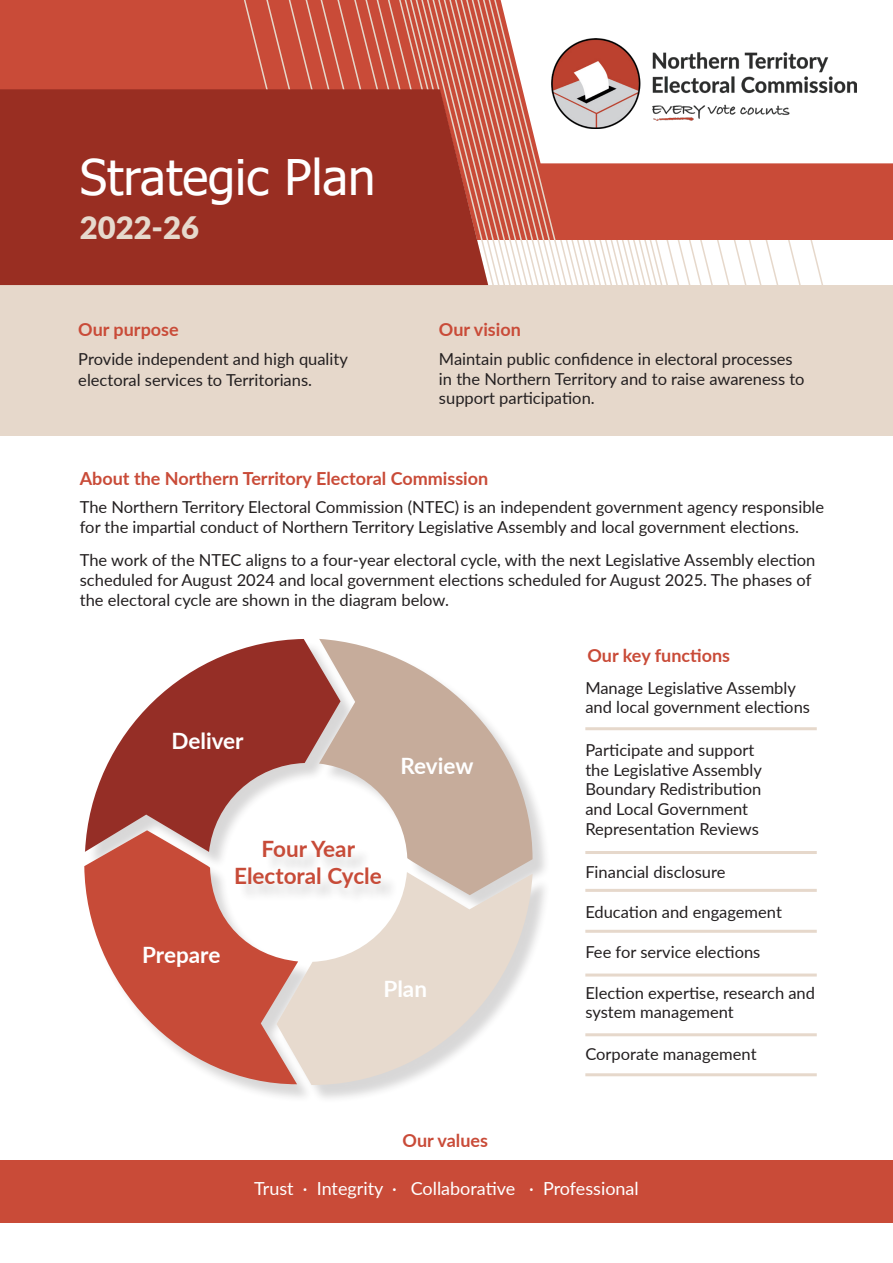
<style>
.page{position:relative;width:893px;height:1263px;background:#fff}
.page>*{position:absolute;margin:0;border:0;box-sizing:border-box;transform-origin:0 0}
.t1{font:49.05px "Tahoma";color:#fff}
.t2{font:900 30.9px "Lato";color:#e6d9cd}
.t3{font:700 22.5px "Lato";color:#fff}
.t4{font:700 22.5px/27px "Lato";color:#c74b38;text-align:center}
.t5{font:700 18px "Lato";color:#c94b38}
.t6{font:18px "Lato";color:#fff}
.t7{font:16.5px/19.8px "Lato";color:#231f20}
</style>
<div class="page">
<div style="left:0;top:285px;width:893px;height:150px;background:#e6d8cb"></div>
<div style="left:0;top:0;width:893px;height:239px;background:#c94b38"></div>
<div style="left:845px;top:0;width:48px;height:163px;background:#fff"></div>
<svg style="left:244px;top:0;width:601px;height:285px"></svg>
<div style="left:0;top:89px;width:488px;height:196px;background:#992e22"></div>
<hr style="left:585px;top:727px;width:232px;height:3px;background:#e6d8cb">
<hr style="left:585px;top:851px;width:232px;height:3px;background:#e6d8cb">
<hr style="left:585px;top:889px;width:232px;height:3px;background:#e6d8cb">
<hr style="left:585px;top:930px;width:232px;height:3px;background:#e6d8cb">
<hr style="left:585px;top:1033px;width:232px;height:3px;background:#e6d8cb">
<hr style="left:585px;top:973px;width:232px;height:3px;background:#e6d8cb">
<div style="left:0;top:1160px;width:893px;height:62px;background:#c94b38"></div>
<img style="left:552px;top:39px;width:304px;height:89px">
<hr style="left:585px;top:1073px;width:232px;height:3px;background:#e6d8cb">
<div style="left:87px;top:642px;width:464px;height:461px;background:#231f20;opacity:.18"></div>
<svg style="left:87px;top:639px;width:232px;height:213px;fill:#952e26"></svg>
<svg style="left:277px;top:872px;width:256px;height:213px;fill:#e7dace"></svg>
<svg style="left:84px;top:830px;width:214px;height:254px;fill:#c74b38"></svg>
<svg style="left:319px;top:639px;width:213px;height:256px;fill:#c6ac9b"></svg>
<p class="t1" style="left:80px;top:144px;width:297px">Strategic Plan</p>
<p class="t2" style="left:80px;top:205px;width:121px">2022-26</p>
<p class="t5" style="left:78px;top:316px;width:102px">Our purpose</p>
<p class="t7" style="left:78px;top:347px;width:271px;line-height:21.6px">Provide independent and high quality electoral services to Territorians.</p>
<p class="t5" style="left:439px;top:316px;width:83px">Our vision</p>
<p class="t7" style="left:439px;top:348px;width:367px">Maintain public confidence in electoral processes in the Northern Territory and to raise awareness to support participation.</p>
<p class="t5" style="left:80px;top:465px;width:410px">About the Northern Territory Electoral Commission</p>
<p class="t7" style="left:80px;top:497px;width:746px">The Northern Territory Electoral Commission (NTEC) is an independent government agency responsible for the impartial conduct of Northern Territory Legislative Assembly and local government elections.</p>
<p class="t7" style="left:80px;top:550px;width:737px">The work of the NTEC aligns to a four-year electoral cycle, with the next Legislative Assembly election scheduled for August 2024 and local government elections scheduled for August 2025. The phases of the electoral cycle are shown in the diagram below.</p>
<p class="t3" style="left:171px;top:724px;width:74px">Deliver</p>
<p class="t3" style="left:400px;top:750px;width:74px">Review</p>
<p class="t4" style="left:234px;top:834px;width:149px">Four Year<br>Electoral Cycle</p>
<p class="t3" style="left:142px;top:938px;width:80px">Prepare</p>
<p class="t3" style="left:383px;top:972px;width:45px">Plan</p>
<p class="t5" style="left:587px;top:643px;width:144px">Our key functions</p>
<p class="t7" style="left:585px;top:677px;width:226px">Manage Legislative Assembly and local government elections</p>
<p class="t7" style="left:585px;top:739px;width:178px">Participate and support the Legislative Assembly<br>Boundary Redistribution and Local Government<br>Representation Reviews</p>
<p class="t7" style="left:585px;top:862px;width:142px">Financial disclosure</p>
<p class="t7" style="left:585px;top:901px;width:198px">Education and engagement</p>
<p class="t7" style="left:585px;top:942px;width:177px">Fee for service elections</p>
<p class="t7" style="left:585px;top:982px;width:231px">Election expertise, research and system management</p>
<p class="t7" style="left:585px;top:1044px;width:173px">Corporate management</p>
<p class="t5" style="left:403px;top:1127px;width:87px">Our values</p>
<p class="t6" style="left:254px;top:1175px;width:386px">Trust · Integrity · Collaborative · Professional</p>
</div>
